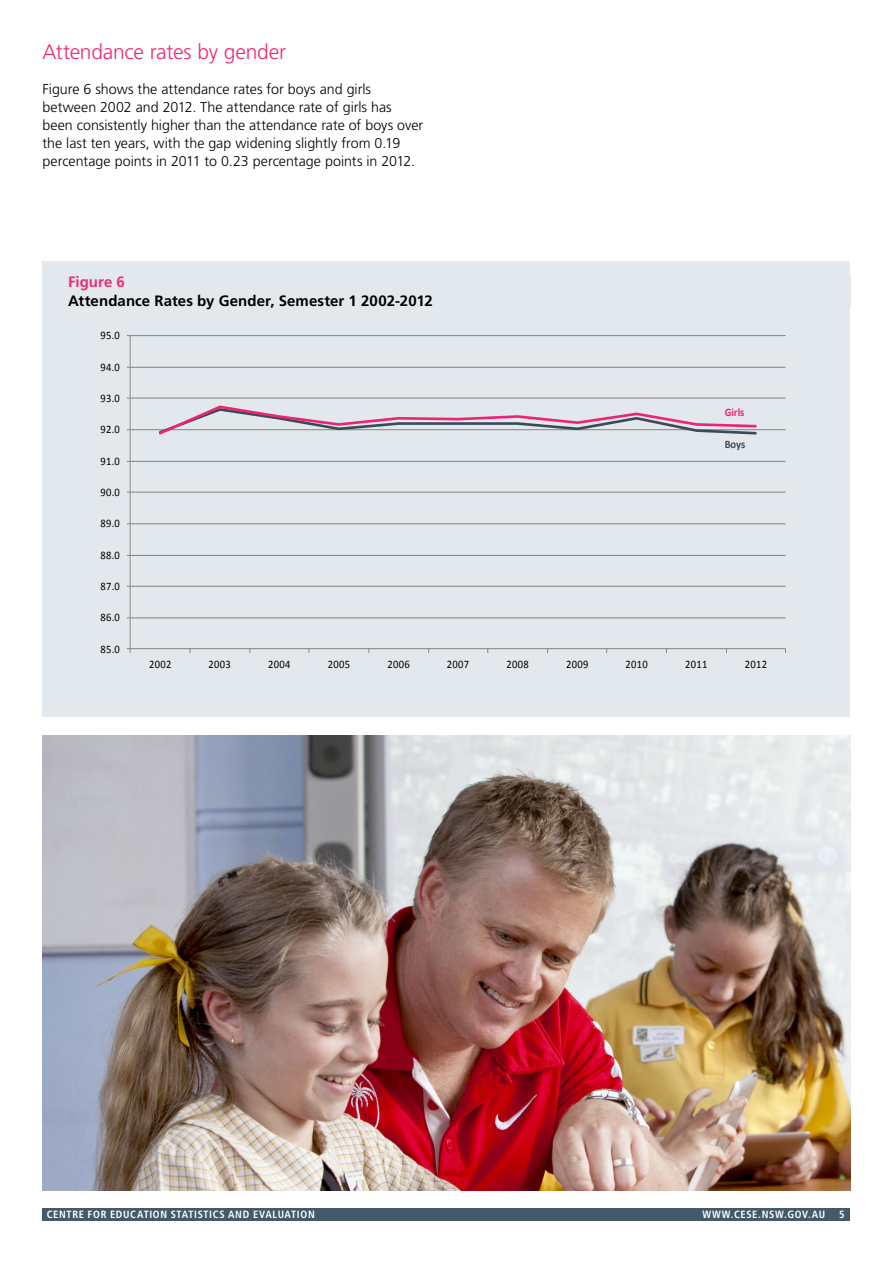
<style>
.page{position:relative;width:893px;height:1263px;background:#fff}
.page>*{position:absolute;margin:0;border:0;box-sizing:border-box;transform-origin:0 0}
._4_2_Body_copy_head{font:300 21px "Frutiger LT Pro";letter-spacing:-.01em;color:#ee2b75}
._4_3_Body_copy_sub_h{font:700 15px/19.5px "Frutiger LT Pro";letter-spacing:.005em;color:#000}
._4_0_Body_copy{font:300 14.25px/18px "Frutiger LT Pro";color:#000}
.t1{font:11.4px "Calibri";letter-spacing:.03em;color:#000;scale:.92 1}
.t2{font:700 11.4px "Calibri";letter-spacing:-.015em;color:#ee2375;scale:.92 1}
.t3{font:700 11.4px "Calibri";color:#394a59;scale:.92 1}
.t4{font:700 condensed 10.5px "Frutiger LT Pro";letter-spacing:.06em;color:#fff}
.s1{color:#ee2b75}
</style>
<div class="page">
<div style="left:43px;top:261px;width:807px;height:455px;background:#e2e8ec"></div>
<hr style="left:130px;top:617px;width:655px;height:1px;background:#868686">
<hr style="left:130px;top:586px;width:655px;height:1px;background:#868686">
<hr style="left:130px;top:555px;width:655px;height:1px;background:#868686">
<hr style="left:130px;top:523px;width:655px;height:1px;background:#868686">
<hr style="left:130px;top:492px;width:655px;height:1px;background:#868686">
<hr style="left:130px;top:461px;width:655px;height:1px;background:#868686">
<hr style="left:130px;top:429px;width:655px;height:1px;background:#868686">
<hr style="left:130px;top:398px;width:655px;height:1px;background:#868686">
<hr style="left:130px;top:367px;width:655px;height:1px;background:#868686">
<hr style="left:130px;top:335px;width:655px;height:1px;background:#868686">
<hr style="left:130px;top:336px;width:1px;height:313px;background:#868686">
<hr style="left:130px;top:648px;width:655px;height:1px;background:#868686">
<svg style="left:127px;top:648px;width:4px;height:5px"></svg>
<svg style="left:157px;top:405px;width:601px;height:30px"></svg>
<img style="left:43px;top:736px;width:807px;height:455px">
<div style="left:43px;top:1208px;width:807px;height:12px;background:#425a69"></div>
<p class="_4_2_Body_copy_head" style="left:43px;top:40px;width:245px">Attendance rates by gender</p>
<p class="_4_0_Body_copy" style="left:43px;top:81px;width:382px">Figure 6 shows the attendance rates for boys and girls between 2002 and 2012. The attendance rate of girls has been consistently higher than the attendance rate of boys over the last ten years, with the gap widening slightly from 0.19 percentage points in 2011 to 0.23 percentage points in 2012.</p>
<p class="_4_3_Body_copy_sub_h" style="left:68px;top:272px;width:366px"><span class="s1">Figure 6<br></span>Attendance Rates by Gender, Semester 1 2002-2012</p>
<p class="t1" style="left:101px;top:328px;width:22px">95.0</p>
<p class="t1" style="left:101px;top:360px;width:22px">94.0</p>
<p class="t1" style="left:101px;top:391px;width:22px">93.0</p>
<p class="t1" style="left:101px;top:422px;width:22px">92.0</p>
<p class="t1" style="left:101px;top:454px;width:22px">91.0</p>
<p class="t1" style="left:101px;top:485px;width:22px">90.0</p>
<p class="t1" style="left:101px;top:516px;width:22px">89.0</p>
<p class="t1" style="left:101px;top:548px;width:22px">88.0</p>
<p class="t1" style="left:101px;top:579px;width:22px">87.0</p>
<p class="t1" style="left:101px;top:610px;width:22px">86.0</p>
<p class="t1" style="left:101px;top:642px;width:22px">85.0</p>
<p class="t2" style="left:725px;top:405px;width:23px">Girls</p>
<p class="t3" style="left:725px;top:436px;width:24px">Boys</p>
<p class="t1" style="left:149px;top:657px;width:26px">2002</p>
<p class="t1" style="left:209px;top:657px;width:26px">2003</p>
<p class="t1" style="left:268px;top:657px;width:26px">2004</p>
<p class="t1" style="left:328px;top:657px;width:26px">2005</p>
<p class="t1" style="left:387px;top:657px;width:26px">2006</p>
<p class="t1" style="left:447px;top:657px;width:26px">2007</p>
<p class="t1" style="left:506px;top:657px;width:26px">2008</p>
<p class="t1" style="left:566px;top:657px;width:26px">2009</p>
<p class="t1" style="left:626px;top:657px;width:26px">2010</p>
<p class="t1" style="left:685px;top:657px;width:26px">2011</p>
<p class="t1" style="left:745px;top:657px;width:26px">2012</p>
<p class="t4" style="left:47px;top:1208px;width:270px">CENTRE FOR EDUCATION STATISTICS AND EVALUATION</p>
<p class="t4" style="left:702px;top:1208px;width:124px">WWW.CESE.NSW.GOV.AU</p>
<p class="t4" style="left:839px;top:1208px;width:7px">5</p>
</div>
